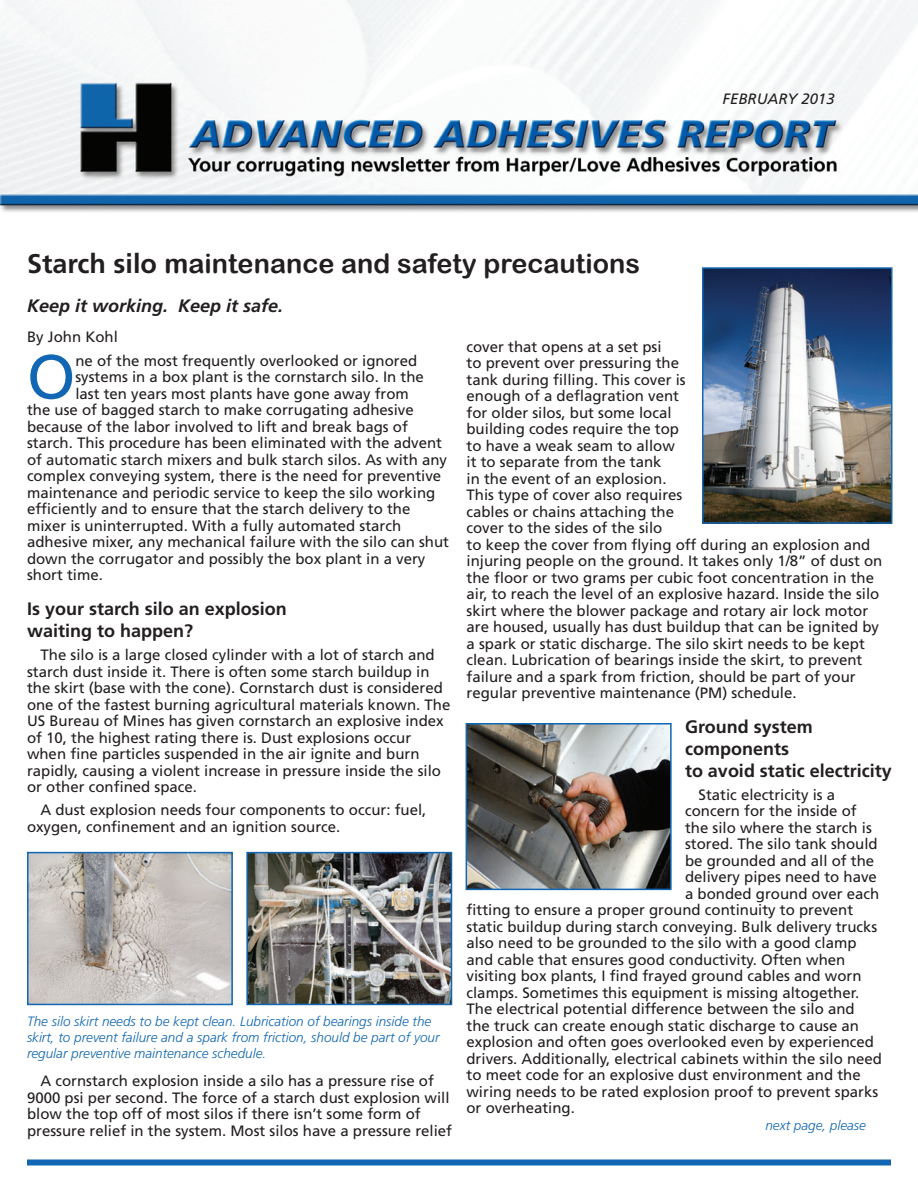
<style>
.page{position:relative;width:918px;height:1188px;background:#fff}
.page>*{position:absolute;margin:0;border:0;box-sizing:border-box;transform-origin:0 0}
.First_paragraph__dro{font:62.25px "Frutiger";color:#1167b3}
.Headline{font:27px "Arial Rounded MT Bold";color:#231f20}
.Crosshead{font:700 18px/21.6px "Frutiger";color:#231f20}
.subhead{font:italic 700 18px "Frutiger";color:#231f20}
.Body__indent_paragra{font:15px/16.5px "Frutiger";color:#231f20}
.First_paragraph__dro-2{font:15px "Frutiger";color:#231f20}
.t1{font:italic 15px "Frutiger";color:#231f20}
.Byline{font:15px "Frutiger";color:#231f20}
.t2{font:italic 300 13.5px/16.2px "Frutiger";color:#1167b3}
.s1{font-family:"Frutiger";font-weight:700}
</style>
<div class="page">
<img style="left:0;top:0;width:918px;height:212px">
<div style="left:27px;top:1160px;width:864px;height:6px;background:#1167b3"></div>
<img style="left:249px;top:855px;width:200px;height:147px">
<div style="left:246px;top:852px;width:206px;height:153px;border:2px solid #1167b3"></div>
<img style="left:30px;top:855px;width:200px;height:147px">
<div style="left:27px;top:852px;width:206px;height:153px;border:2px solid #1167b3"></div>
<img style="left:705px;top:270px;width:184px;height:251px">
<div style="left:702px;top:267px;width:190px;height:257px;border:2px solid #1167b3"></div>
<img style="left:469px;top:726px;width:200px;height:161px">
<div style="left:466px;top:723px;width:206px;height:167px;border:2px solid #1167b3"></div>
<p class="Headline" style="left:27px;top:248px;width:615px"><span class="s1">Starch silo</span> maintenance and safety precautions</p>
<p class="t1" style="left:723px;top:90px;width:114px">FEBRUARY 2013</p>
<p class="subhead" style="left:27px;top:296px;width:258px">Keep it working. Keep it safe.</p>
<p class="Byline" style="left:27px;top:328px;width:92px">By John Kohl</p>
<p class="First_paragraph__dro" style="left:27px;top:340px;width:50px">O</p>
<p class="First_paragraph__dro-2" style="left:75px;top:352px;width:343px">ne of the most frequently overlooked or ignored</p>
<p class="First_paragraph__dro-2" style="left:75px;top:368px;width:350px">systems in a box plant is the cornstarch silo. In the</p>
<p class="First_paragraph__dro-2" style="left:75px;top:385px;width:335px">last ten years most plants have gone away from</p>
<p class="First_paragraph__dro-2" style="left:27px;top:401px;width:388px">the use of bagged starch to make corrugating adhesive</p>
<p class="First_paragraph__dro-2" style="left:27px;top:418px;width:382px">because of the labor involved to lift and break bags of</p>
<p class="First_paragraph__dro-2" style="left:27px;top:434px;width:417px">starch. This procedure has been eliminated with the advent</p>
<p class="First_paragraph__dro-2" style="left:27px;top:451px;width:422px">of automatic starch mixers and bulk starch silos. As with any</p>
<p class="First_paragraph__dro-2" style="left:27px;top:467px;width:416px">complex conveying system, there is the need for preventive</p>
<p class="First_paragraph__dro-2" style="left:27px;top:484px;width:410px">maintenance and periodic service to keep the silo working</p>
<p class="First_paragraph__dro-2" style="left:27px;top:500px;width:385px">efficiently and to ensure that the starch delivery to the</p>
<p class="First_paragraph__dro-2" style="left:27px;top:517px;width:376px">mixer is uninterrupted. With a fully automated starch</p>
<p class="First_paragraph__dro-2" style="left:27px;top:533px;width:424px">adhesive mixer, any mechanical failure with the silo can shut</p>
<p class="First_paragraph__dro-2" style="left:27px;top:550px;width:400px">down the corrugator and possibly the box plant in a very</p>
<p class="First_paragraph__dro-2" style="left:27px;top:566px;width:77px">short time.</p>
<p class="Crosshead" style="left:27px;top:598px;width:261px">Is your starch silo an explosion waiting to happen?</p>
<p class="Body__indent_paragra" style="left:27px;top:646px;width:425px;text-indent:14px">The silo is a large closed cylinder with a lot of starch and starch dust inside it. There is often some starch buildup in the skirt (base with the cone). Cornstarch dust is considered one of the fastest burning agricultural materials known. The US Bureau of Mines has given cornstarch an explosive index of 10, the highest rating there is. Dust explosions occur when fine particles suspended in the air ignite and burn rapidly, causing a violent increase in pressure inside the silo or other confined space.</p>
<p class="Body__indent_paragra" style="left:27px;top:802px;width:401px;text-indent:14px">A dust explosion needs four components to occur: fuel, oxygen, confinement and an ignition source.</p>
<p class="t2" style="left:27px;top:1013px;width:414px">The silo skirt needs to be kept clean. Lubrication of bearings inside the skirt, to prevent failure and a spark from friction, should be part of your regular preventive maintenance schedule.</p>
<p class="Body__indent_paragra" style="left:27px;top:1072px;width:427px;text-indent:14px">A cornstarch explosion inside a silo has a pressure rise of 9000 psi per second. The force of a starch dust explosion will blow the top off of most silos if there isn’t some form of pressure relief in the system. Most silos have a pressure relief</p>
<p class="Body__indent_paragra" style="left:466px;top:338px;width:417px">cover that opens at a set psi<br>to prevent over pressuring the<br>tank during filling. This cover is<br>enough of a deflagration vent<br>for older silos, but some local<br>building codes require the top<br>to have a weak seam to allow<br>it to separate from the tank<br>in the event of an explosion.<br>This type of cover also requires<br>cables or chains attaching the<br>cover to the sides of the silo<br>to keep the cover from flying off during an explosion and injuring people on the ground. It takes only 1/8” of dust on the floor or two grams per cubic foot concentration in the air, to reach the level of an explosive hazard. Inside the silo skirt where the blower package and rotary air lock motor are housed, usually has dust buildup that can be ignited by a spark or static discharge. The silo skirt needs to be kept clean. Lubrication of bearings inside the skirt, to prevent failure and a spark from friction, should be part of your regular preventive maintenance (PM) schedule.</p>
<p class="Crosshead" style="left:685px;top:716px;width:208px">Ground system components<br>to avoid static electricity</p>
<p class="Body__indent_paragra" style="left:699px;top:786px;width:138px">Static electricity is a</p>
<p class="Body__indent_paragra" style="left:685px;top:803px;width:173px">concern for the inside of</p>
<p class="Body__indent_paragra" style="left:685px;top:819px;width:188px">the silo where the starch is</p>
<p class="Body__indent_paragra" style="left:685px;top:836px;width:194px">stored. The silo tank should</p>
<p class="Body__indent_paragra" style="left:685px;top:852px;width:191px">be grounded and all of the</p>
<p class="Body__indent_paragra" style="left:685px;top:869px;width:193px">delivery pipes need to have</p>
<p class="Body__indent_paragra" style="left:685px;top:885px;width:196px">a bonded ground over each</p>
<p class="Body__indent_paragra" style="left:466px;top:902px;width:388px">fitting to ensure a proper ground continuity to prevent</p>
<p class="Body__indent_paragra" style="left:466px;top:918px;width:412px">static buildup during starch conveying. Bulk delivery trucks</p>
<p class="Body__indent_paragra" style="left:466px;top:935px;width:392px">also need to be grounded to the silo with a good clamp</p>
<p class="Body__indent_paragra" style="left:466px;top:951px;width:380px">and cable that ensures good conductivity. Often when</p>
<p class="Body__indent_paragra" style="left:466px;top:968px;width:397px">visiting box plants, I find frayed ground cables and worn</p>
<p class="Body__indent_paragra" style="left:466px;top:984px;width:394px">clamps. Sometimes this equipment is missing altogether.</p>
<p class="Body__indent_paragra" style="left:466px;top:1001px;width:390px">The electrical potential difference between the silo and</p>
<p class="Body__indent_paragra" style="left:466px;top:1017px;width:394px">the truck can create enough static discharge to cause an</p>
<p class="Body__indent_paragra" style="left:466px;top:1034px;width:409px">explosion and often goes overlooked even by experienced</p>
<p class="Body__indent_paragra" style="left:466px;top:1050px;width:417px">drivers. Additionally, electrical cabinets within the silo need</p>
<p class="Body__indent_paragra" style="left:466px;top:1067px;width:396px">to meet code for an explosive dust environment and the</p>
<p class="Body__indent_paragra" style="left:466px;top:1083px;width:413px">wiring needs to be rated explosion proof to prevent sparks</p>
<p class="Body__indent_paragra" style="left:466px;top:1100px;width:110px">or overheating.</p>
<p class="t2" style="left:765px;top:1117px;width:102px">next page, please</p>
</div>
